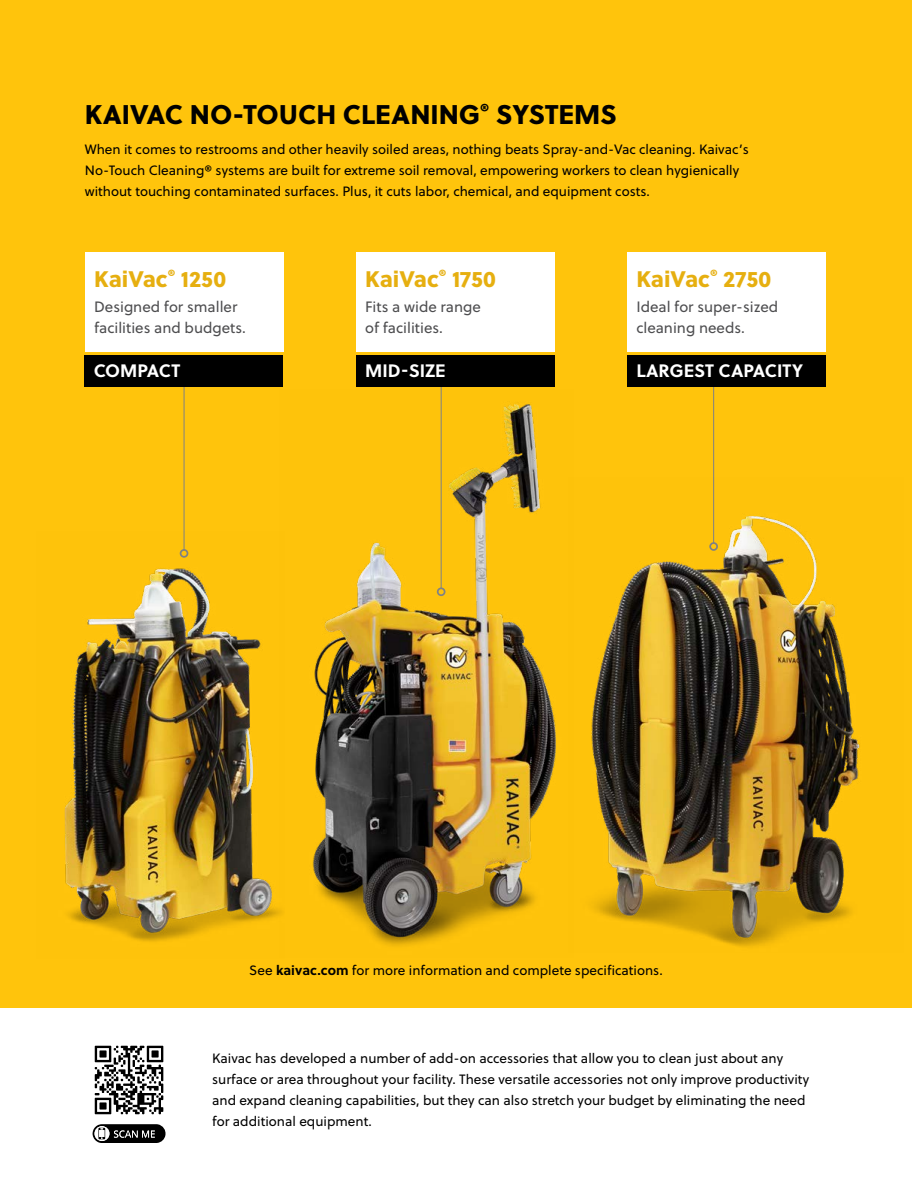
<style>
.page{position:relative;width:912px;height:1188px;background:#fff}
.page>*{position:absolute;margin:0;border:0;box-sizing:border-box;transform-origin:0 0}
.t1{font:27px "Soleil Xb";color:#000}
.t2{font:22.5px "Soleil Xb";color:#e6af10}
.t3{font:700 18px "Soleil";color:#fff}
.t4{font:15px/21px "Soleil";color:#4d4d4f}
.t5{font:13.5px/21px "Soleil";color:#000}
.s1{font-weight:700}
</style>
<div class="page">
<div style="left:0;top:0;width:911px;height:1008px;background:#ffc40c"></div>
<img style="left:312px;top:390px;width:244px;height:556px">
<hr style="left:911px;top:0;width:1px;height:1188px;background:#000">
<hr style="left:440px;top:372px;width:1px;height:216px;background:#808285">
<div style="left:437px;top:587px;width:8px;height:9px;border:2px solid #808285;border-radius:50%"></div>
<hr style="left:184px;top:376px;width:1px;height:174px;background:#808285">
<hr style="left:713px;top:375px;width:1px;height:168px;background:#808285">
<img style="left:64px;top:532px;width:218px;height:410px">
<img style="left:591px;top:478px;width:269px;height:469px">
<div style="left:85px;top:355px;width:198px;height:31px;background:#000"></div>
<div style="left:85px;top:252px;width:198px;height:99px;background:#fff"></div>
<div style="left:356px;top:355px;width:198px;height:31px;background:#000"></div>
<div style="left:356px;top:252px;width:198px;height:99px;background:#fff"></div>
<div style="left:627px;top:355px;width:198px;height:31px;background:#000"></div>
<div style="left:627px;top:252px;width:198px;height:99px;background:#fff"></div>
<svg style="left:92px;top:1124px;width:73px;height:19px"></svg>
<svg style="left:94px;top:1045px;width:70px;height:70px"></svg>
<svg style="left:116px;top:1046px;width:47px;height:33px"></svg>
<h1 class="t1" style="left:85px;top:93px;width:533px">KAIVAC NO-TOUCH CLEANING<sup>®</sup> SYSTEMS</h1>
<p class="t5" style="left:85px;top:139px;width:665px">When it comes to restrooms and other heavily soiled areas, nothing beats Spray-and-Vac cleaning. Kaivac’s<br>No-Touch Cleaning® systems are built for extreme soil removal, empowering workers to clean hygienically without touching contaminated surfaces. Plus, it cuts labor, chemical, and equipment costs.</p>
<h2 class="t2" style="left:94px;top:261px;width:133px">KaiVac<sup>®</sup> 1250</h2>
<p class="t4" style="left:94px;top:296px;width:153px">Designed for smaller facilities and budgets.</p>
<h3 class="t3" style="left:94px;top:357px;width:88px">COMPACT</h3>
<h2 class="t2" style="left:365px;top:261px;width:132px">KaiVac<sup>®</sup> 1750</h2>
<p class="t4" style="left:365px;top:296px;width:117px">Fits a wide range of facilities.</p>
<h3 class="t3" style="left:365px;top:357px;width:82px">MID-SIZE</h3>
<h2 class="t2" style="left:636px;top:261px;width:136px">KaiVac<sup>®</sup> 2750</h2>
<p class="t4" style="left:636px;top:296px;width:143px">Ideal for super-sized cleaning needs.</p>
<h3 class="t3" style="left:636px;top:357px;width:168px">LARGEST CAPACITY</h3>
<p class="t5" style="left:249px;top:960px;width:415px">See <span class="s1">kaivac.com</span> for more information and complete specifications.</p>
<p class="t5" style="left:212px;top:1047px;width:598px">Kaivac has developed a number of add-on accessories that allow you to clean just about any surface or area throughout your facility. These versatile accessories not only improve productivity and expand cleaning capabilities, but they can also stretch your budget by eliminating the need for additional equipment.</p>
</div>
